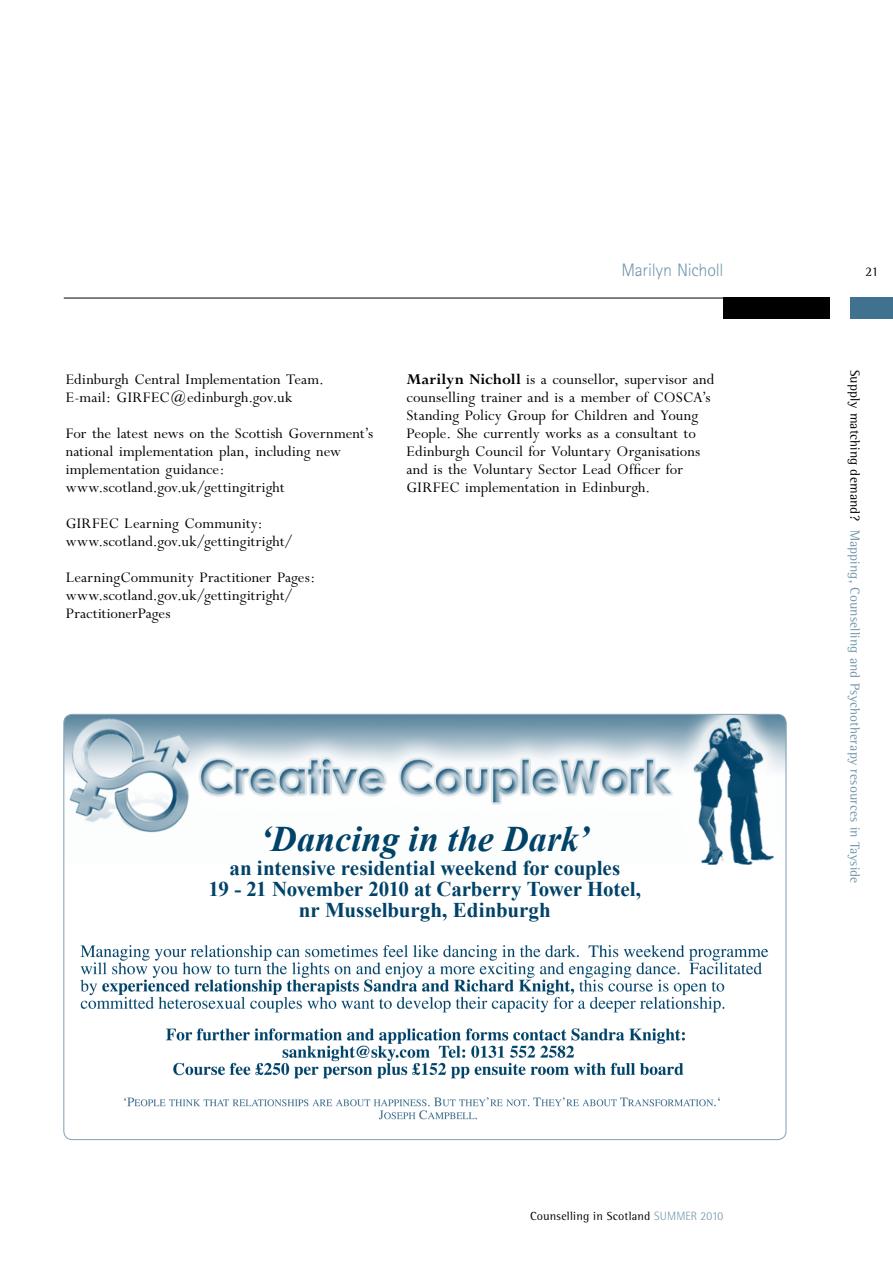
<style>
.page{position:relative;width:893px;height:1263px;background:#fff}
.page>*{position:absolute;margin:0;border:0;box-sizing:border-box;transform-origin:0 0}
.t1{font:italic 700 36px "Times New Roman";color:#004268}
.t2{font:700 21px/21px "Times New Roman";letter-spacing:-.005em;color:#004268;text-align:center}
.t3{font:300 18px "Rotis Sans Serif";letter-spacing:-.01em;color:#7397ac}
.t4{font:16.5px/18px "M Perpetua";letter-spacing:.005em;color:#000}
.t5{font:13.5px "Rotis Semi Serif";letter-spacing:.015em;color:#7397ac}
.t6{font:13.5px "Rotis Semi Serif";color:#000}
.t7{font:12px "Rotis Semi Serif";letter-spacing:.02em;color:#000}
.s1{font-weight:700}
.s2{color:#000}
.s3{font-family:"Rotis Semi Sans";font-weight:300;color:#7397ac}
</style>
<div class="page">
<div style="left:850px;top:298px;width:43px;height:21px;background:#40718e"></div>
<div style="left:723px;top:298px;width:106px;height:21px;background:#000"></div>
<hr style="left:64px;top:298px;width:765px;height:1px;background:#000">
<img style="left:64px;top:715px;width:722px;height:150px;border-radius:9px">
<img style="left:80px;top:945px;width:689px;height:175px">
<p class="t3" style="left:621px;top:260px;width:104px">Marilyn Nicholl</p>
<p class="t6" style="left:865px;top:264px;width:15px">21</p>
<p class="t4" style="left:406px;top:371px;width:309px"><span class="s1">Marilyn Nicholl</span> is a counsellor, supervisor and counselling trainer and is a member of COSCA’s Standing Policy Group for Children and Young People. She currently works as a consultant to Edinburgh Council for Voluntary Organisations and is the Voluntary Sector Lead Officer for GIRFEC implementation in Edinburgh.</p>
<p class="t5" style="left:863px;top:370px;width:515px;rotate:90deg"><span class="s2">Supply matching demand?</span> Mapping, Counselling and Psychotherapy resources in Tayside</p>
<p class="t4" style="left:66px;top:371px;width:260px">Edinburgh Central Implementation Team.<br>E-mail: GIRFEC@edinburgh.gov.uk</p>
<p class="t4" style="left:66px;top:425px;width:309px">For the latest news on the Scottish Government’s national implementation plan, including new implementation guidance: www.scotland.gov.uk/gettingitright</p>
<p class="t4" style="left:66px;top:515px;width:229px">GIRFEC Learning Community: www.scotland.gov.uk/gettingitright/</p>
<p class="t4" style="left:66px;top:569px;width:251px">LearningCommunity Practitioner Pages: www.scotland.gov.uk/gettingitright/<br>PractitionerPages</p>
<h1 class="t1" style="left:260px;top:818px;width:331px">‘Dancing in the Dark’</h1>
<p class="t2" style="left:208px;top:857px;width:434px">an intensive residential weekend for couples<br>19 - 21 November 2010 at Carberry Tower Hotel, nr Musselburgh, Edinburgh</p>
<p class="t7" style="left:530px;top:1209px;width:195px">Counselling in Scotland <span class="s3">SUMMER 2010</span></p>
</div>
